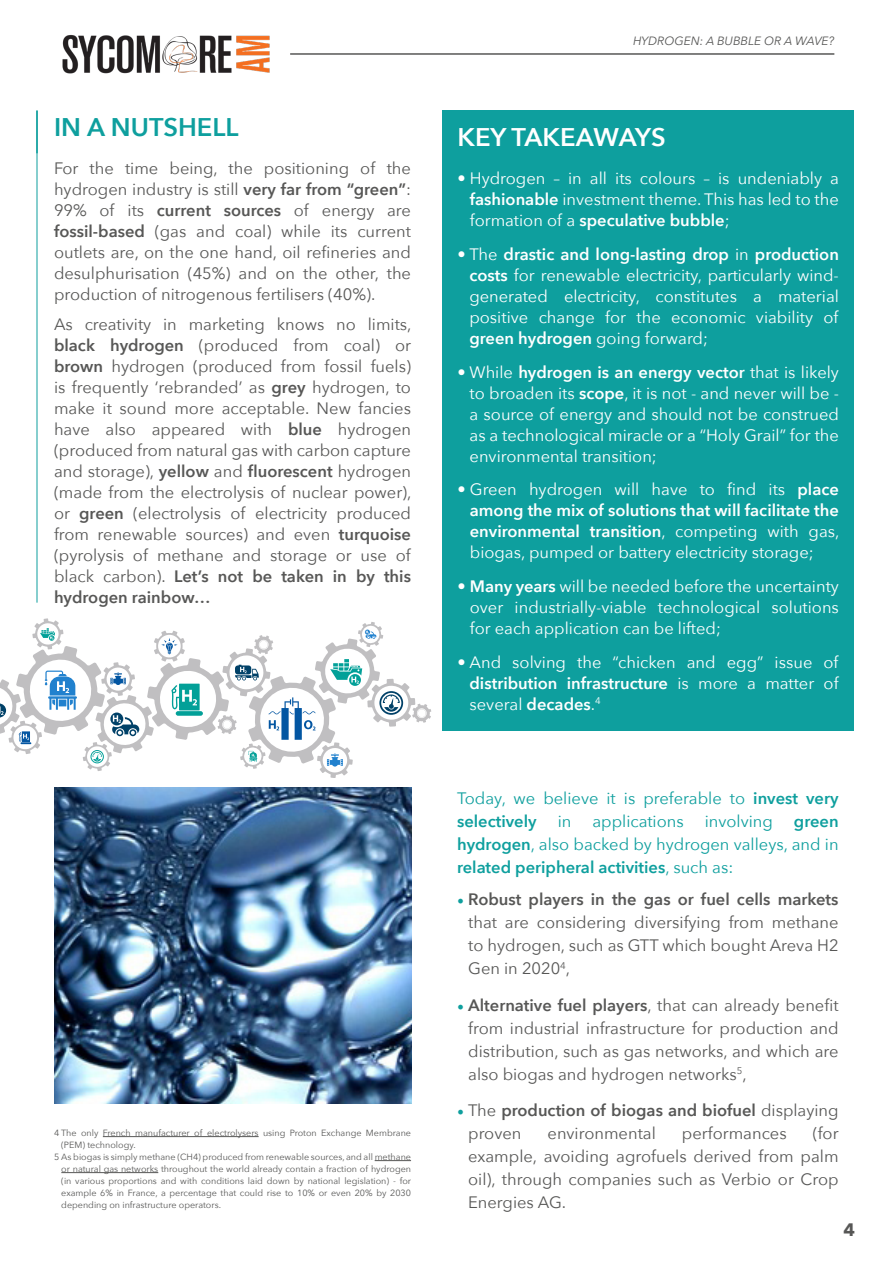
<style>
.page{position:relative;width:893px;height:1263px;background:#fff}
.page>*{position:absolute;margin:0;border:0;box-sizing:border-box;transform-origin:0 0}
.t1{font:600 25.5px "Avenir Next";color:#fff}
.t2{font:600 25.5px "Avenir Next";color:#0e9f9e}
.t3{font:700 18px "Avenir Next";color:#575756}
.t4{font:16.5px/21px "Avenir Next";color:#575756;text-align:justify}
.t5{font:16.5px/21px "Avenir Next";color:#fff;text-align:justify}
.t6{font:16.5px/23px "Avenir Next";color:#0e9f9e}
.t7{font:600 16.5px/23px "Avenir Next";color:#575756}
.t8{font:italic 12px "Avenir Next";color:#575756}
.t9{font:9px "Avenir Next";color:#575756}
.s1{font-weight:600}
.s2{font-family:"Minion Pro";font-size:18px;color:#0e9f9e}
.s3{font-family:"Minion Pro";font-weight:400;font-size:18px;color:#0e9f9e}
.s4{font-weight:400}
</style>
<div class="page">
<div style="left:442px;top:111px;width:412px;height:620px;background:#0e9f9e"></div>
<img style="left:54px;top:788px;width:357px;height:315px">
<hr style="left:37px;top:111px;width:1px;height:492px;background:#0e9f9e">
<hr style="left:36px;top:111px;width:2px;height:42px;background:#0e9f9e">
<hr style="left:103px;top:1136px;width:156px;height:1px;background:#575756">
<hr style="left:375px;top:1160px;width:36px;height:1px;background:#575756">
<hr style="left:61px;top:1172px;width:97px;height:1px;background:#575756">
<img style="left:62px;top:35px;width:208px;height:39px">
<hr style="left:290px;top:53px;width:544px;height:2px;background:#575756">
<svg style="left:0;top:618px;width:431px;height:160px"></svg>
<svg style="left:161px;top:638px;width:17px;height:16px"></svg>
<svg style="left:171px;top:684px;width:32px;height:32px"></svg>
<svg style="left:330px;top:659px;width:32px;height:27px"></svg>
<svg style="left:110px;top:712px;width:29px;height:24px"></svg>
<svg style="left:0;top:693px;width:6px;height:24px"></svg>
<svg style="left:269px;top:697px;width:46px;height:43px"></svg>
<svg style="left:45px;top:671px;width:32px;height:39px"></svg>
<svg style="left:379px;top:691px;width:24px;height:24px"></svg>
<svg style="left:110px;top:672px;width:16px;height:13px"></svg>
<svg style="left:235px;top:665px;width:24px;height:15px"></svg>
<svg style="left:19px;top:731px;width:12px;height:13px"></svg>
<svg style="left:365px;top:629px;width:11px;height:10px"></svg>
<svg style="left:248px;top:751px;width:9px;height:11px"></svg>
<svg style="left:91px;top:750px;width:13px;height:13px"></svg>
<svg style="left:40px;top:628px;width:15px;height:13px"></svg>
<svg style="left:327px;top:753px;width:16px;height:13px"></svg>
<h1 class="t2" style="left:54px;top:105px;width:186px">IN A NUTSHELL</h1>
<p class="t4" style="left:54px;top:157px;width:359px">For the time being, the positioning of the hydrogen industry is still <span class="s1">very far from “green”</span>:<br>99% of its <span class="s1">current sources</span> of energy are <span class="s1">fossil-based</span> (gas and coal) while its current outlets are, on the one hand, oil refineries and desulphurisation (45%) and on the other, the production of nitrogenous fertilisers (40%).</p>
<p class="t4" style="left:54px;top:313px;width:359px">As creativity in marketing knows no limits, <span class="s1">black hydrogen</span> (produced from coal) or <span class="s1">brown</span> hydrogen (produced from fossil fuels) is frequently ‘rebranded’ as <span class="s1">grey</span> hydrogen, to make it sound more acceptable. New fancies have also appeared with <span class="s1">blue</span> hydrogen (produced from natural gas with carbon capture and storage), <span class="s1">yellow</span> and <span class="s1">fluorescent</span> hydrogen (made from the electrolysis of nuclear power), or <span class="s1">green</span> (electrolysis of electricity produced from renewable sources) and even <span class="s1">turquoise </span>(pyrolysis of methane and storage or use of black carbon). <span class="s1">Let’s not be taken in by this hydrogen rainbow…</span></p>
<p class="t9" style="left:54px;top:1125px;width:359px">4 The only French manufacturer of electrolysers using Proton Exchange Membrane</p>
<p class="t9" style="left:61px;top:1137px;width:76px">(PEM) technology.</p>
<p class="t9" style="left:54px;top:1149px;width:359px">5 As biogas is simply methane (CH4) produced from renewable sources, and all methane</p>
<p class="t9" style="left:61px;top:1161px;width:351px">or natural gas networks throughout the world already contain a fraction of hydrogen</p>
<p class="t9" style="left:61px;top:1173px;width:351px">(in various proportions and with conditions laid down by national legislation) - for</p>
<p class="t9" style="left:61px;top:1185px;width:351px">example 6% in France, a percentage that could rise to 10% or even 20% by 2030</p>
<p class="t9" style="left:61px;top:1197px;width:161px">depending on infrastructure operators.</p>
<p class="t8" style="left:633px;top:31px;width:203px">HYDROGEN: A BUBBLE OR A WAVE?</p>
<h1 class="t1" style="left:457px;top:115px;width:210px">KEY TAKEAWAYS</h1>
<p class="t5" style="left:470px;top:167px;width:371px;text-indent:-12px">• Hydrogen – in all its colours – is undeniably a <span class="s1">fashionable</span> investment theme. This has led to the formation of a <span class="s1">speculative bubble</span>;</p>
<p class="t5" style="left:469px;top:243px;width:371px;text-indent:-12px">• The <span class="s1">drastic and long-lasting drop</span> in <span class="s1">production costs</span> for renewable electricity, particularly wind&shy;generated electricity, constitutes a material positive change for the economic viability of <span class="s1">green hydrogen</span> going forward;</p>
<p class="t5" style="left:470px;top:361px;width:371px;text-indent:-12px">• While <span class="s1">hydrogen is an energy vector</span> that is likely to broaden its <span class="s1">scope</span>, it is not - and never will be - a source of energy and should not be construed as a technological miracle or a “Holy Grail” for the environmental transition;</p>
<p class="t5" style="left:470px;top:478px;width:371px;text-indent:-12px">• Green hydrogen will have to find its <span class="s1">place among the mix of solutions that will facilitate the environmental transition</span>, competing with gas, biogas, pumped or battery electricity storage;</p>
<p class="t5" style="left:470px;top:575px;width:371px;text-indent:-12px">• <span class="s1">Many years</span> will be needed before the uncertainty over industrially-viable technological solutions for each application can be lifted;</p>
<p class="t5" style="left:469px;top:651px;width:370px;text-indent:-12px">• And solving the “chicken and egg” issue of <span class="s1">distribution infrastructure</span> is more a matter of several <span class="s1">decades</span>.<sup>4</sup></p>
<p class="t6" style="left:457px;top:786px;width:383px">Today, we believe it is preferable to <span class="s1">invest very selectively</span></p>
<p class="t6" style="left:558px;top:809px;width:15px">in</p>
<p class="t6" style="left:592px;top:809px;width:93px">applications</p>
<p class="t6" style="left:705px;top:809px;width:70px">involving</p>
<p class="t6" style="left:457px;top:809px;width:383px;text-align:justify;text-indent:337px"><span class="s1">green hydrogen</span>, also backed by hydrogen valleys, and in <span class="s1">related peripheral activities</span>, such as:</p>
<p class="t4" style="left:468px;top:887px;width:372px;line-height:23px;text-indent:-11px"><span class="s2">•</span> <span class="s1">Robust players in the gas or fuel cells markets </span>that are considering diversifying from methane to hydrogen, such as GTT which bought Areva H2<br>Gen in 2020<sup>4</sup>,</p>
<p class="t4" style="left:468px;top:993px;width:372px;line-height:23px;text-indent:-11px"><span class="s2">•</span> <span class="s1">Alternative fuel players</span>, that can already benefit from industrial infrastructure for production and distribution, such as gas networks, and which are also biogas and hydrogen networks<sup>5</sup>,</p>
<p class="t7" style="left:468px;top:1098px;width:372px;text-indent:-11px"><span class="s3">•</span> <span class="s4">The</span> production of biogas and biofuel <span class="s4">displaying proven</span></p>
<p class="t4" style="left:468px;top:1121px;width:372px;line-height:23px;text-indent:345px">(for example, avoiding agrofuels derived from palm oil), through companies such as Verbio or Crop Energies AG.</p>
<p class="t4" style="left:548px;top:1122px;width:110px">environmental</p>
<p class="t4" style="left:682px;top:1122px;width:106px">performances</p>
<p class="t3" style="left:844px;top:1214px;width:13px">4</p>
</div>
